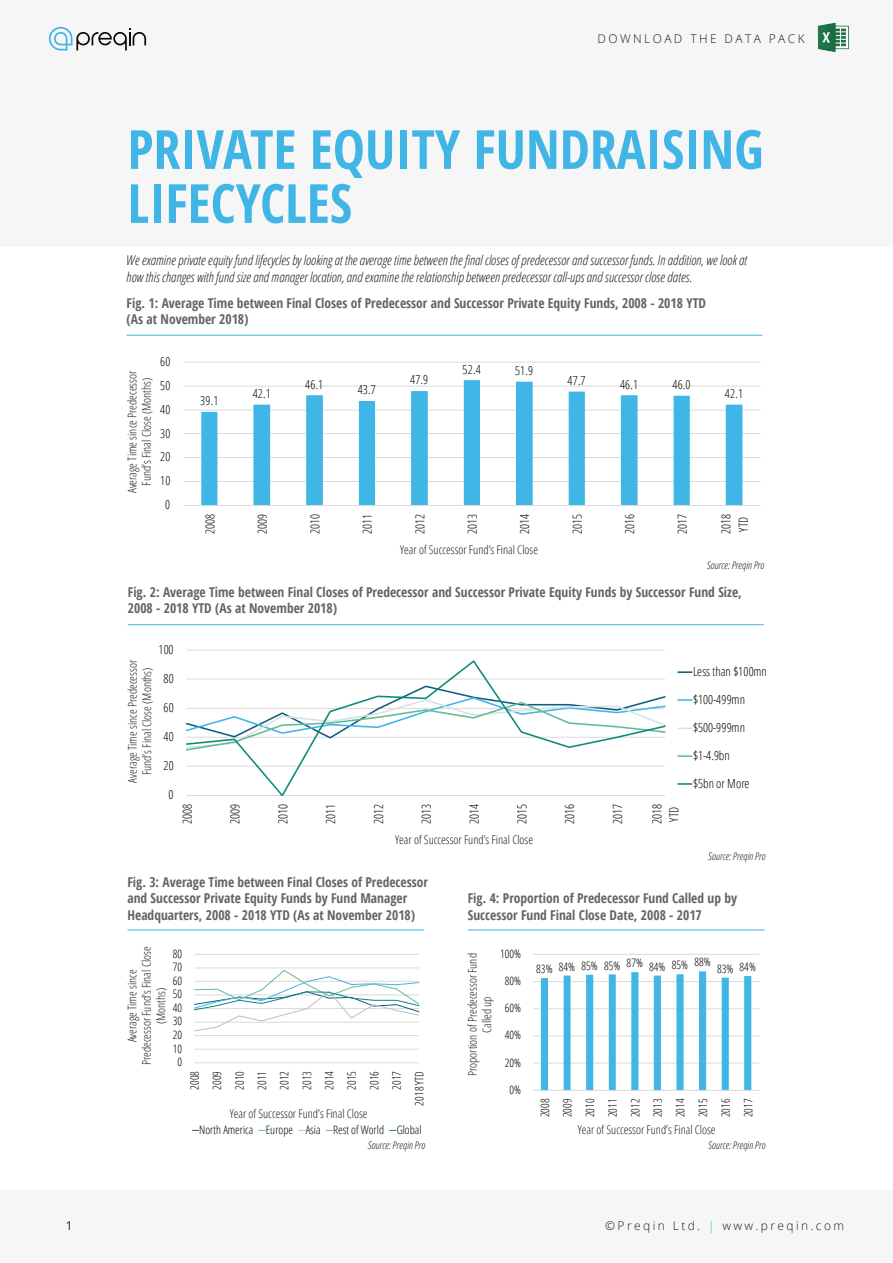
<style>
.page{position:relative;width:893px;height:1263px;background:#fff}
.page>*{position:absolute;margin:0;border:0;box-sizing:border-box;transform-origin:0 0}
.t1{font:700 condensed 54px/54px "Open Sans";color:#41b6e6}
.t2{font:700 condensed 13.5px/16.2px "Open Sans";color:#646463}
.t3{font:italic 300 condensed 13.5px/16.2px "Open Sans";color:#1d1d1b}
.t4{font:300 condensed 12.6px/17.2px "Open Sans";letter-spacing:.015em;color:#020203}
.t5{font:300 condensed 12.6px "Open Sans";letter-spacing:-.01em;color:#020203}
.t6{font:300 condensed 12.45px/17.1px "Open Sans";letter-spacing:.015em;color:#020203}
.t7{font:300 condensed 12px/14.4px "Open Sans";color:#1d1d1b;text-align:center}
.t8{font:300 12px "Open Sans";letter-spacing:.2em;color:#1d1d1b}
.t9{font:12px "Open Sans";color:#1d1d1b}
.t10{font:300 condensed 11.7px/22.5px "Open Sans";color:#020203;text-align:right}
.t11{font:italic 300 condensed 10.5px "Open Sans";color:#1d1d1b}
.s1{color:#41b6e6}
</style>
<div class="page">
<div style="left:0;top:1191px;width:893px;height:72px;background:#f6f6f6"></div>
<div style="left:0;top:0;width:893px;height:247px;background:#f6f6f6"></div>
<svg style="left:49px;top:27px;width:97px;height:24px"></svg>
<img style="left:818px;top:22px;width:31px;height:31px">
<hr style="left:127px;top:930px;width:297px;height:1px;background:#41b6e6">
<hr style="left:194px;top:1049px;width:225px;height:1px;background:#dadada">
<hr style="left:194px;top:1035px;width:225px;height:1px;background:#dadada">
<hr style="left:194px;top:968px;width:225px;height:1px;background:#dadada">
<hr style="left:194px;top:954px;width:225px;height:1px;background:#dadada">
<hr style="left:194px;top:1062px;width:225px;height:1px;background:#dadada">
<svg style="left:194px;top:970px;width:225px;height:62px"></svg>
<hr style="left:468px;top:930px;width:297px;height:1px;background:#41b6e6">
<hr style="left:533px;top:1063px;width:226px;height:1px;background:#dadada">
<hr style="left:533px;top:1036px;width:226px;height:1px;background:#dadada">
<hr style="left:533px;top:1008px;width:226px;height:1px;background:#dadada">
<hr style="left:533px;top:981px;width:226px;height:1px;background:#dadada">
<hr style="left:533px;top:954px;width:226px;height:1px;background:#dadada">
<svg style="left:541px;top:971px;width:210px;height:119px"></svg>
<hr style="left:533px;top:1090px;width:226px;height:1px;background:#dadada">
<hr style="left:127px;top:335px;width:635px;height:1px;background:#41b6e6">
<hr style="left:183px;top:481px;width:577px;height:1px;background:#dadada">
<hr style="left:183px;top:457px;width:577px;height:1px;background:#dadada">
<hr style="left:183px;top:433px;width:577px;height:1px;background:#dadada">
<hr style="left:183px;top:410px;width:577px;height:1px;background:#dadada">
<hr style="left:183px;top:386px;width:577px;height:1px;background:#dadada">
<hr style="left:183px;top:362px;width:577px;height:1px;background:#dadada">
<svg style="left:201px;top:380px;width:541px;height:125px"></svg>
<hr style="left:183px;top:505px;width:577px;height:1px;background:#dadada">
<hr style="left:128px;top:624px;width:636px;height:1px;background:#41b6e6">
<hr style="left:187px;top:650px;width:478px;height:1px;background:#dadada">
<svg style="left:186px;top:660px;width:479px;height:136px"></svg>
<svg style="left:678px;top:671px;width:14px;height:2px"></svg>
<svg style="left:678px;top:699px;width:14px;height:2px"></svg>
<svg style="left:678px;top:727px;width:14px;height:2px"></svg>
<svg style="left:678px;top:755px;width:14px;height:2px"></svg>
<svg style="left:678px;top:783px;width:14px;height:2px"></svg>
<p class="t9" style="left:66px;top:1217px;width:8px">1</p>
<p class="t8" style="left:598px;top:31px;width:209px">DOWNLOAD THE DATA PACK</p>
<p class="t1" style="left:128px;top:121px;width:637px">PRIVATE EQUITY FUNDRAISING<br>LIFECYCLES</p>
<p class="t3" style="left:126px;top:252px;width:622px">We examine private equity fund lifecycles by looking at the average time between the final closes of predecessor and successor funds. In addition, we look at how this changes with fund size and manager location, and examine the relationship between predecessor call-ups and successor close dates.</p>
<p class="t2" style="left:127px;top:294px;width:581px">Fig. 1: Average Time between Final Closes of Predecessor and Successor Private Equity Funds, 2008 - 2018 YTD</p>
<p class="t2" style="left:127px;top:311px;width:123px">(As at November 2018)</p>
<p class="t6" style="left:160px;top:352px;width:12px">60</p>
<p class="t7" style="left:125px;top:493px;width:124px;rotate:-90deg">Average Time since Predecessor<br>Fund’s Final Close (Months)</p>
<p class="t6" style="left:160px;top:376px;width:12px">50</p>
<p class="t6" style="left:160px;top:400px;width:12px">40</p>
<p class="t6" style="left:160px;top:424px;width:12px">30</p>
<p class="t6" style="left:160px;top:448px;width:12px">20</p>
<p class="t6" style="left:160px;top:472px;width:12px">10</p>
<p class="t6" style="left:165px;top:496px;width:7px">0</p>
<p class="t6" style="left:200px;top:392px;width:20px">39.1</p>
<p class="t6" style="left:253px;top:385px;width:20px">42.1</p>
<p class="t6" style="left:305px;top:375px;width:20px">46.1</p>
<p class="t6" style="left:358px;top:381px;width:20px">43.7</p>
<p class="t6" style="left:410px;top:371px;width:20px">47.9</p>
<p class="t6" style="left:463px;top:360px;width:20px">52.4</p>
<p class="t6" style="left:515px;top:361px;width:20px">51.9</p>
<p class="t6" style="left:568px;top:371px;width:20px">47.7</p>
<p class="t6" style="left:620px;top:375px;width:20px">46.1</p>
<p class="t6" style="left:672px;top:375px;width:20px">46.0</p>
<p class="t6" style="left:725px;top:385px;width:20px">42.1</p>
<p class="t6" style="left:201px;top:534px;width:22px;rotate:-90deg">2008</p>
<p class="t6" style="left:253px;top:534px;width:22px;rotate:-90deg">2009</p>
<p class="t6" style="left:306px;top:534px;width:22px;rotate:-90deg">2010</p>
<p class="t6" style="left:358px;top:534px;width:22px;rotate:-90deg">2011</p>
<p class="t6" style="left:411px;top:534px;width:22px;rotate:-90deg">2012</p>
<p class="t6" style="left:463px;top:534px;width:22px;rotate:-90deg">2013</p>
<p class="t6" style="left:516px;top:534px;width:22px;rotate:-90deg">2014</p>
<p class="t6" style="left:568px;top:534px;width:22px;rotate:-90deg">2015</p>
<p class="t6" style="left:621px;top:534px;width:22px;rotate:-90deg">2016</p>
<p class="t6" style="left:673px;top:534px;width:22px;rotate:-90deg">2017</p>
<p class="t6" style="left:717px;top:534px;width:22px;rotate:-90deg">2018<br>YTD</p>
<p class="t7" style="left:400px;top:542px;width:139px">Year of Successor Fund’s Final Close</p>
<p class="t11" style="left:707px;top:558px;width:59px">Source: Preqin Pro</p>
<p class="t2" style="left:128px;top:584px;width:615px">Fig. 2: Average Time between Final Closes of Predecessor and Successor Private Equity Funds by Successor Fund Size,<br>2008 - 2018 YTD (As at November 2018)</p>
<p class="t4" style="left:158px;top:640px;width:17px">100</p>
<p class="t7" style="left:125px;top:782px;width:124px;rotate:-90deg">Average Time since Predecessor<br>Fund’s Final Close (Months)</p>
<p class="t4" style="left:164px;top:669px;width:12px">80</p>
<p class="t4" style="left:164px;top:698px;width:12px">60</p>
<p class="t4" style="left:164px;top:727px;width:12px">40</p>
<p class="t4" style="left:164px;top:756px;width:12px">20</p>
<p class="t4" style="left:169px;top:785px;width:7px">0</p>
<p class="t4" style="left:178px;top:824px;width:22px;rotate:-90deg">2008</p>
<p class="t4" style="left:226px;top:824px;width:22px;rotate:-90deg">2009</p>
<p class="t4" style="left:274px;top:824px;width:22px;rotate:-90deg">2010</p>
<p class="t4" style="left:322px;top:824px;width:22px;rotate:-90deg">2011</p>
<p class="t4" style="left:369px;top:824px;width:22px;rotate:-90deg">2012</p>
<p class="t4" style="left:417px;top:824px;width:22px;rotate:-90deg">2013</p>
<p class="t4" style="left:465px;top:824px;width:22px;rotate:-90deg">2014</p>
<p class="t4" style="left:513px;top:824px;width:22px;rotate:-90deg">2015</p>
<p class="t4" style="left:561px;top:824px;width:22px;rotate:-90deg">2016</p>
<p class="t4" style="left:608px;top:824px;width:22px;rotate:-90deg">2017</p>
<p class="t4" style="left:648px;top:824px;width:22px;rotate:-90deg">2018<br>YTD</p>
<p class="t7" style="left:395px;top:832px;width:139px">Year of Successor Fund’s Final Close</p>
<p class="t5" style="left:693px;top:663px;width:75px">Less than $100mn</p>
<p class="t4" style="left:693px;top:690px;width:54px">$100-499mn</p>
<p class="t4" style="left:693px;top:718px;width:54px">$500-999mn</p>
<p class="t4" style="left:693px;top:746px;width:38px">$1-4.9bn</p>
<p class="t4" style="left:693px;top:774px;width:58px">$5bn or More</p>
<p class="t11" style="left:708px;top:849px;width:59px">Source: Preqin Pro</p>
<p class="t2" style="left:127px;top:874px;width:302px">Fig. 3: Average Time between Final Closes of Predecessor and Successor Private Equity Funds by Fund Manager<br>Headquarters, 2008 - 2018 YTD (As at November 2018)</p>
<p class="t7" style="left:125px;top:1065px;width:120px;rotate:-90deg">Average Time since<br>Predecessor Fund’s Final Close (Months)</p>
<p class="t10" style="left:173px;top:942px;width:11px">80</p>
<p class="t10" style="left:173px;top:955px;width:11px">70</p>
<p class="t10" style="left:173px;top:969px;width:11px">60</p>
<p class="t10" style="left:173px;top:982px;width:11px">50</p>
<p class="t10" style="left:173px;top:996px;width:11px">40</p>
<p class="t10" style="left:173px;top:1009px;width:11px">30</p>
<p class="t10" style="left:173px;top:1023px;width:11px">20</p>
<p class="t10" style="left:173px;top:1037px;width:11px">10</p>
<p class="t10" style="left:178px;top:1050px;width:6px">0</p>
<p class="t10" style="left:183px;top:1105px;width:36px;rotate:-90deg">2008<br>2009<br>2010<br>2011<br>2012<br>2013<br>2014<br>2015<br>2016<br>2017<br>2018 YTD</p>
<p class="t10" style="left:199px;top:1118px;width:224px">North America Europe Asia Rest of World Global</p>
<p class="t7" style="left:230px;top:1106px;width:139px">Year of Successor Fund’s Final Close</p>
<p class="t11" style="left:368px;top:1138px;width:59px">Source: Preqin Pro</p>
<p class="t2" style="left:468px;top:890px;width:271px">Fig. 4: Proportion of Predecessor Fund Called up by<br>Successor Fund Final Close Date, 2008 - 2017</p>
<p class="t10" style="left:536px;top:954px;width:176px">83% 84% 85% 85% 87% 84% 85% 88%</p>
<p class="t10" style="left:717px;top:956px;width:40px">83% 84%</p>
<p class="t10" style="left:500px;top:942px;width:22px">100%</p>
<p class="t7" style="left:465px;top:1076px;width:124px;rotate:-90deg">Proportion of Predecessor Fund<br>Called up</p>
<p class="t10" style="left:505px;top:969px;width:18px">80%</p>
<p class="t10" style="left:505px;top:996px;width:18px">60%</p>
<p class="t10" style="left:505px;top:1023px;width:18px">40%</p>
<p class="t10" style="left:505px;top:1051px;width:18px">20%</p>
<p class="t10" style="left:510px;top:1078px;width:13px">0%</p>
<p class="t10" style="left:533px;top:1117px;width:20px;text-align:justify;rotate:-90deg">2008<br>2009<br>2010<br>2011<br>2012<br>2013<br>2014<br>2015<br>2016<br>2017</p>
<p class="t7" style="left:578px;top:1121px;width:139px">Year of Successor Fund’s Final Close</p>
<p class="t11" style="left:708px;top:1138px;width:59px">Source: Preqin Pro</p>
<p class="t8" style="left:605px;top:1217px;width:240px">©Preqin Ltd. <span class="s1">|</span> www.preqin.com</p>
</div>
